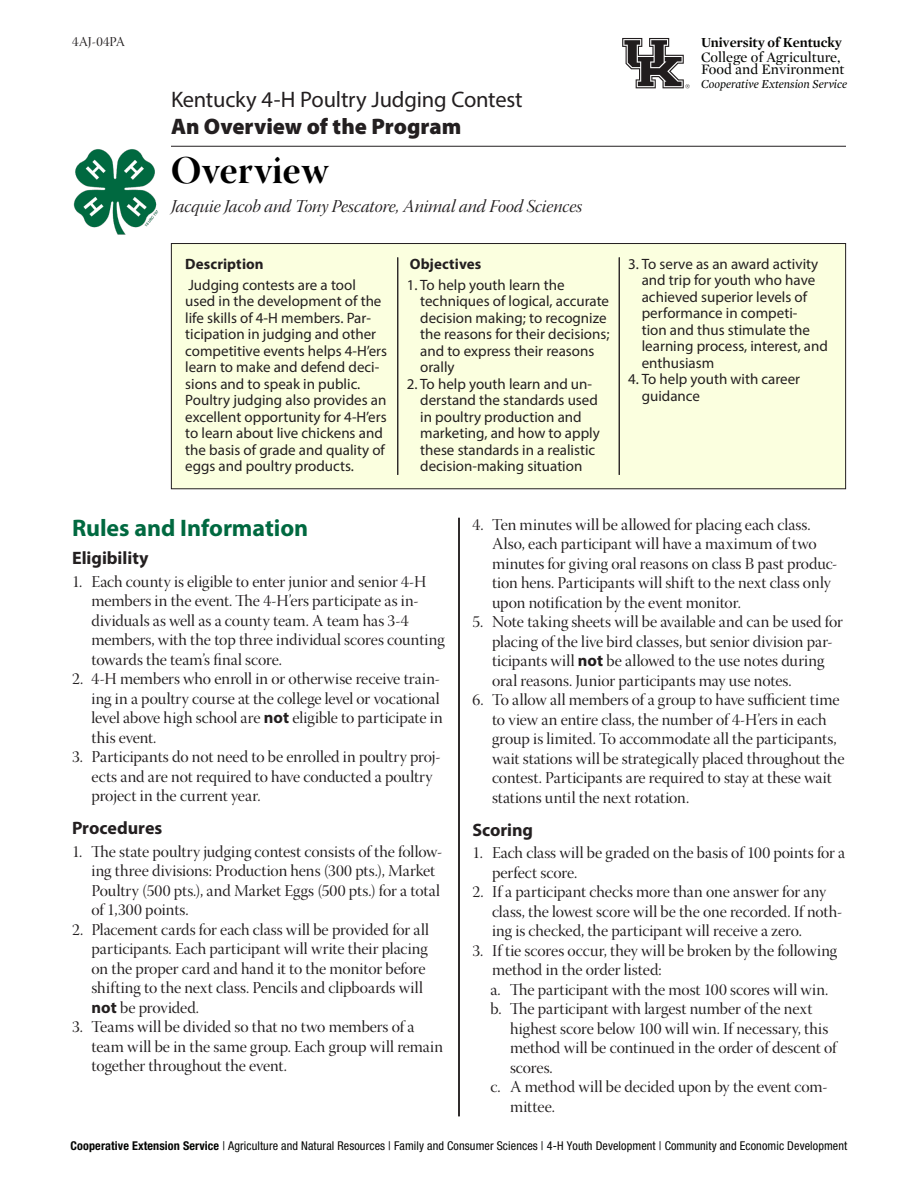
<style>
.page{position:relative;width:918px;height:1188px;background:#fff}
.page>*{position:absolute;margin:0;border:0;box-sizing:border-box;transform-origin:0 0}
.title{font:39px "Warnock Pro Bold Disp";letter-spacing:.01em;color:#000}
._1{font:700 24px "Myriad Pro";letter-spacing:-.005em;color:#006940}
.subTitle{font:22.5px/27px "Myriad Pro";letter-spacing:-.01em;color:#231f20}
.Author{font:18px "Warnock Pro It Disp";letter-spacing:-.005em;color:#231f20}
._2{font:700 18px "Myriad Pro";color:#231f20}
.bullets{font:16.5px/19.5px "Warnock Pro Disp";letter-spacing:-.005em;color:#231f20}
.bullets_2{font:16.5px/19.5px "Warnock Pro Disp";color:#231f20}
.intro_bullets{font:15px/16.5px "Myriad Pro";color:#231f20}
.intro{font:15px/16.5px "Myriad Pro";color:#231f20}
._3{font:700 15px "Myriad Pro";letter-spacing:.005em;color:#231f20}
.t1{font:14.7px/12px "Mercury Display";color:#040503}
.t2{font:700 14.1px "Mercury Display";color:#040503}
.PubNumber{font:13.5px "Warnock Pro Disp";letter-spacing:.005em;color:#231f20}
.t3{font:italic 12.45px "Mercury Display";color:#040503}
.t4{font:condensed 12.15px "Helvetica Neue LT Std";letter-spacing:.01em;color:#040503}
.s1{font-weight:900}
.s2{font-family:"Myriad Pro";font-weight:700}
.s3{font-weight:700}
</style>
<div class="page">
<svg style="left:622px;top:38px;width:68px;height:50px"></svg>
<div style="left:171px;top:244px;width:675px;height:245px;background:#fbffdf"></div>
<hr style="left:397px;top:257px;width:1px;height:218px;background:#231f20">
<hr style="left:619px;top:257px;width:1px;height:218px;background:#231f20">
<div style="left:171px;top:243px;width:675px;height:246px;border:1px solid #231f20"></div>
<img style="left:73px;top:149px;width:85px;height:85px">
<hr style="left:171px;top:146px;width:675px;height:1px;background:#231f20">
<hr style="left:458px;top:518px;width:2px;height:598px;background:#231f20">
<p class="PubNumber" style="left:72px;top:34px;width:55px">4AJ-04PA</p>
<p class="subTitle" style="left:171px;top:85px;width:353px">Kentucky 4-H Poultry Judging Contest<br><span class="s1">An Overview of the Program</span></p>
<p class="title" style="left:171px;top:147px;width:159px">Overview</p>
<p class="Author" style="left:171px;top:197px;width:413px">Jacquie Jacob and Tony Pescatore, Animal and Food Sciences</p>
<p class="_3" style="left:185px;top:254px;width:80px">Description</p>
<p class="intro" style="left:185px;top:276px;width:203px">Judging contests are a tool<br>used in the development of the life skills of 4-H members. Par&shy;ticipation in judging and other competitive events helps 4-H’ers learn to make and defend deci&shy;sions and to speak in public.<br>Poultry judging also provides an excellent opportunity for 4-H’ers to learn about live chickens and the basis of grade and quality of eggs and poultry products.</p>
<p class="_3" style="left:410px;top:254px;width:73px">Objectives</p>
<p class="intro_bullets" style="left:420px;top:276px;width:191px;text-indent:-14px">1. To help youth learn the techniques of logical, accurate decision making; to recognize the reasons for their decisions; and to express their reasons orally</p>
<p class="intro_bullets" style="left:420px;top:375px;width:181px;text-indent:-14px">2. To help youth learn and un&shy;derstand the standards used in poultry production and marketing, and how to apply these standards in a realistic decision-making situation</p>
<p class="t2" style="left:701px;top:32px;width:142px">University of Kentucky</p>
<p class="t1" style="left:701px;top:50px;width:145px">College of Agriculture,<br>Food and Environment</p>
<p class="t3" style="left:701px;top:76px;width:148px">Cooperative Extension Service</p>
<p class="intro_bullets" style="left:642px;top:255px;width:188px;text-indent:-14px">3. To serve as an award activity and trip for youth who have achieved superior levels of performance in competi-<br>tion and thus stimulate the learning process, interest, and enthusiasm</p>
<p class="intro_bullets" style="left:642px;top:371px;width:160px;text-indent:-14px">4. To help youth with career guidance</p>
<p class="_1" style="left:72px;top:512px;width:238px">Rules and Information</p>
<p class="_2" style="left:72px;top:546px;width:78px">Eligibility</p>
<p class="bullets" style="left:92px;top:574px;width:355px;text-indent:-20px">1. Each county is eligible to enter junior and senior 4-H members in the event. The 4-H’ers participate as in&shy;dividuals as well as a county team. A team has 3-4 members, with the top three individual scores counting towards the team’s final score.</p>
<p class="bullets" style="left:92px;top:671px;width:353px;text-indent:-20px">2. 4-H members who enroll in or otherwise receive train&shy;ing in a poultry course at the college level or vocational level above high school are <span class="s2">not</span> eligible to participate in this event.</p>
<p class="bullets" style="left:92px;top:749px;width:351px;text-indent:-20px">3. Participants do not need to be enrolled in poultry proj&shy;ects and are not required to have conducted a poultry project in the current year.</p>
<p class="_2" style="left:72px;top:816px;width:92px">Procedures</p>
<p class="bullets" style="left:92px;top:844px;width:352px;text-indent:-20px">1. The state poultry judging contest consists of the follow&shy;ing three divisions: Production hens (300 pts.), Market Poultry (500 pts.), and Market Eggs (500 pts.) for a total of 1,300 points.</p>
<p class="bullets" style="left:92px;top:922px;width:339px;text-indent:-20px">2. Placement cards for each class will be provided for all participants. Each participant will write their placing on the proper card and hand it to the monitor before shifting to the next class. Pencils and clipboards will <span class="s2">not</span> be provided.</p>
<p class="bullets" style="left:92px;top:1019px;width:353px;text-indent:-20px">3. Teams will be divided so that no two members of a team will be in the same group. Each group will remain together throughout the event.</p>
<p class="bullets" style="left:492px;top:517px;width:347px;text-indent:-20px">4. Ten minutes will be allowed for placing each class.<br>Also, each participant will have a maximum of two minutes for giving oral reasons on class B past produc&shy;tion hens. Participants will shift to the next class only upon notification by the event monitor.</p>
<p class="bullets" style="left:492px;top:614px;width:352px;text-indent:-20px">5. Note taking sheets will be available and can be used for placing of the live bird classes, but senior division par&shy;ticipants will <span class="s2">not</span> be allowed to the use notes during oral reasons. Junior participants may use notes.</p>
<p class="bullets" style="left:492px;top:692px;width:354px;text-indent:-20px">6. To allow all members of a group to have sufficient time to view an entire class, the number of 4-H’ers in each group is limited. To accommodate all the participants, wait stations will be strategically placed throughout the contest. Participants are required to stay at these wait stations until the next rotation.</p>
<p class="_2" style="left:472px;top:818px;width:62px">Scoring</p>
<p class="bullets" style="left:492px;top:845px;width:355px;text-indent:-20px">1. Each class will be graded on the basis of 100 points for a perfect score.</p>
<p class="bullets" style="left:492px;top:884px;width:352px;text-indent:-20px">2. If a participant checks more than one answer for any class, the lowest score will be the one recorded. If noth&shy;ing is checked, the participant will receive a zero.</p>
<p class="bullets" style="left:492px;top:943px;width:347px;text-indent:-20px">3. If tie scores occur, they will be broken by the following method in the order listed:</p>
<p class="bullets_2" style="left:490px;top:982px;width:339px">a. The participant with the most 100 scores will win.</p>
<p class="bullets_2" style="left:510px;top:1001px;width:328px;text-indent:-20px">b. The participant with largest number of the next highest score below 100 will win. If necessary, this method will be continued in the order of descent of scores.</p>
<p class="bullets_2" style="left:510px;top:1079px;width:319px;text-indent:-20px">c. A method will be decided upon by the event com&shy;mittee.</p>
<p class="t4" style="left:71px;top:1139px;width:778px"><span class="s3">Cooperative Extension Service</span> | Agriculture and Natural Resources | Family and Consumer Sciences | 4-H Youth Development | Community and Economic Development</p>
</div>
